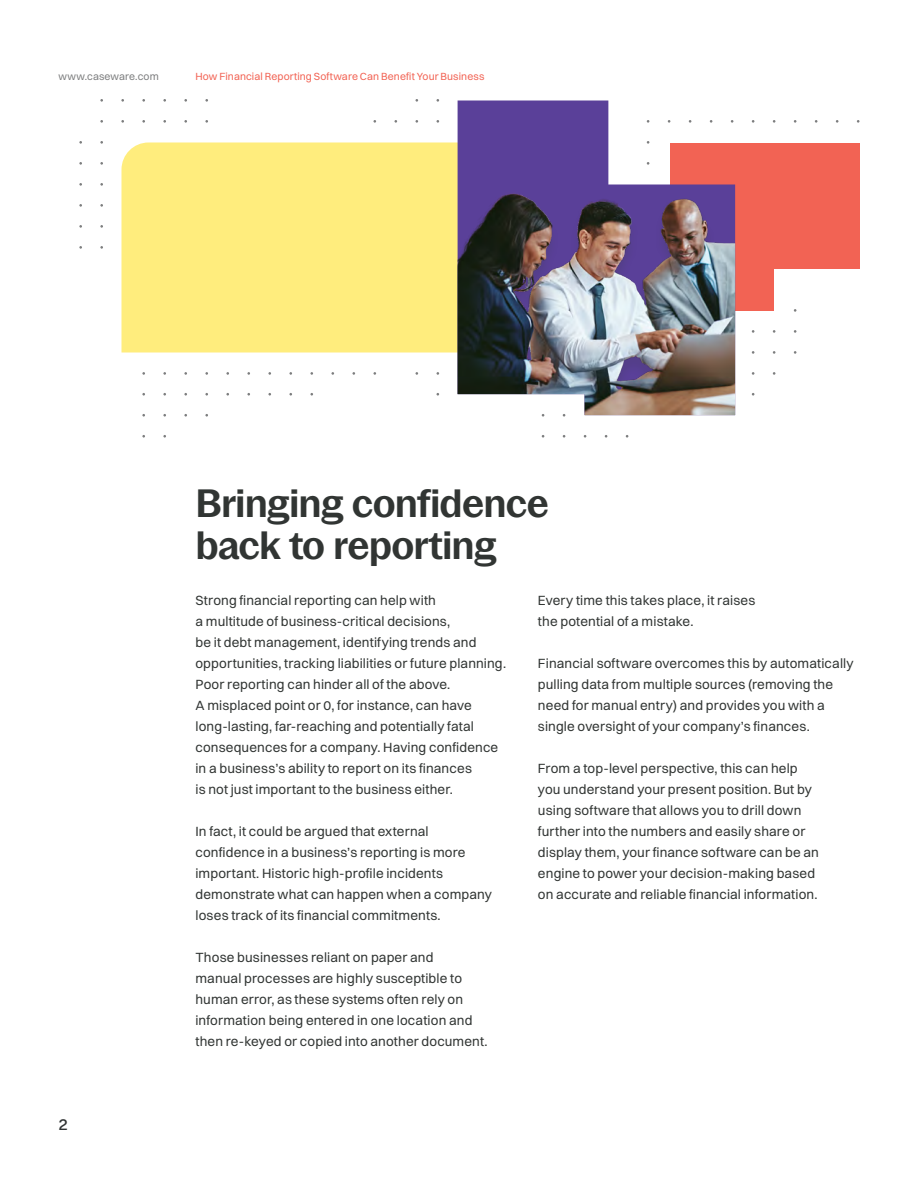
<style>
.page{position:relative;width:918px;height:1188px;background:#fff}
.page>*{position:absolute;margin:0;border:0;box-sizing:border-box;transform-origin:0 0}
.t1{font:600 39px/42px "Pastiche Grotesque";letter-spacing:-.02em;color:#313533}
.t2{font:500 16.5px "Switzer";color:#303333}
.t3{font:13.5px/21px "Switzer";letter-spacing:.01em;color:#313533}
.t4{font:10.5px "Switzer";letter-spacing:.01em;color:#f26354}
.t5{font:10.5px "Switzer";letter-spacing:.01em;color:#7d7e7f}
</style>
<div class="page">
<div style="left:670px;top:143px;width:103px;height:168px;background:#f26354"></div>
<div style="left:766px;top:143px;width:93px;height:126px;background:#f26354"></div>
<div style="left:122px;top:143px;width:336px;height:210px;background:#ffed7d"></div>
<svg style="left:458px;top:101px;width:277px;height:91px;fill:#5a4099"></svg>
<img style="left:458px;top:192px;width:277px;height:223px">
<p class="t5" style="left:58px;top:70px;width:102px">www.caseware.com</p>
<p class="t4" style="left:196px;top:70px;width:291px">How Financial Reporting Software Can Benefit Your Business</p>
<p class="t2" style="left:59px;top:1114px;width:11px">2</p>
<h1 class="t1" style="left:195px;top:479px;width:355px">Bringing confidence back to reporting</h1>
<p class="t3" style="left:195px;top:589px;width:312px">Strong financial reporting can help with<br>a multitude of business-critical decisions,<br>be it debt management, identifying trends and opportunities, tracking liabilities or future planning.<br>Poor reporting can hinder all of the above.<br>A misplaced point or 0, for instance, can have long-lasting, far-reaching and potentially fatal consequences for a company. Having confidence in a business’s ability to report on its finances<br>is not just important to the business either.</p>
<p class="t3" style="left:195px;top:820px;width:298px">In fact, it could be argued that external confidence in a business’s reporting is more important. Historic high-profile incidents demonstrate what can happen when a company loses track of its financial commitments.</p>
<p class="t3" style="left:195px;top:946px;width:294px">Those businesses reliant on paper and<br>manual processes are highly susceptible to human error, as these systems often rely on information being entered in one location and then re-keyed or copied into another document.</p>
<p class="t3" style="left:538px;top:589px;width:219px">Every time this takes place, it raises the potential of a mistake.</p>
<p class="t3" style="left:538px;top:652px;width:317px">Financial software overcomes this by automatically pulling data from multiple sources (removing the need for manual entry) and provides you with a single oversight of your company’s finances.</p>
<p class="t3" style="left:538px;top:757px;width:283px">From a top-level perspective, this can help you understand your present position. But by using software that allows you to drill down further into the numbers and easily share or display them, your finance software can be an engine to power your decision-making based on accurate and reliable financial information.</p>
</div>
